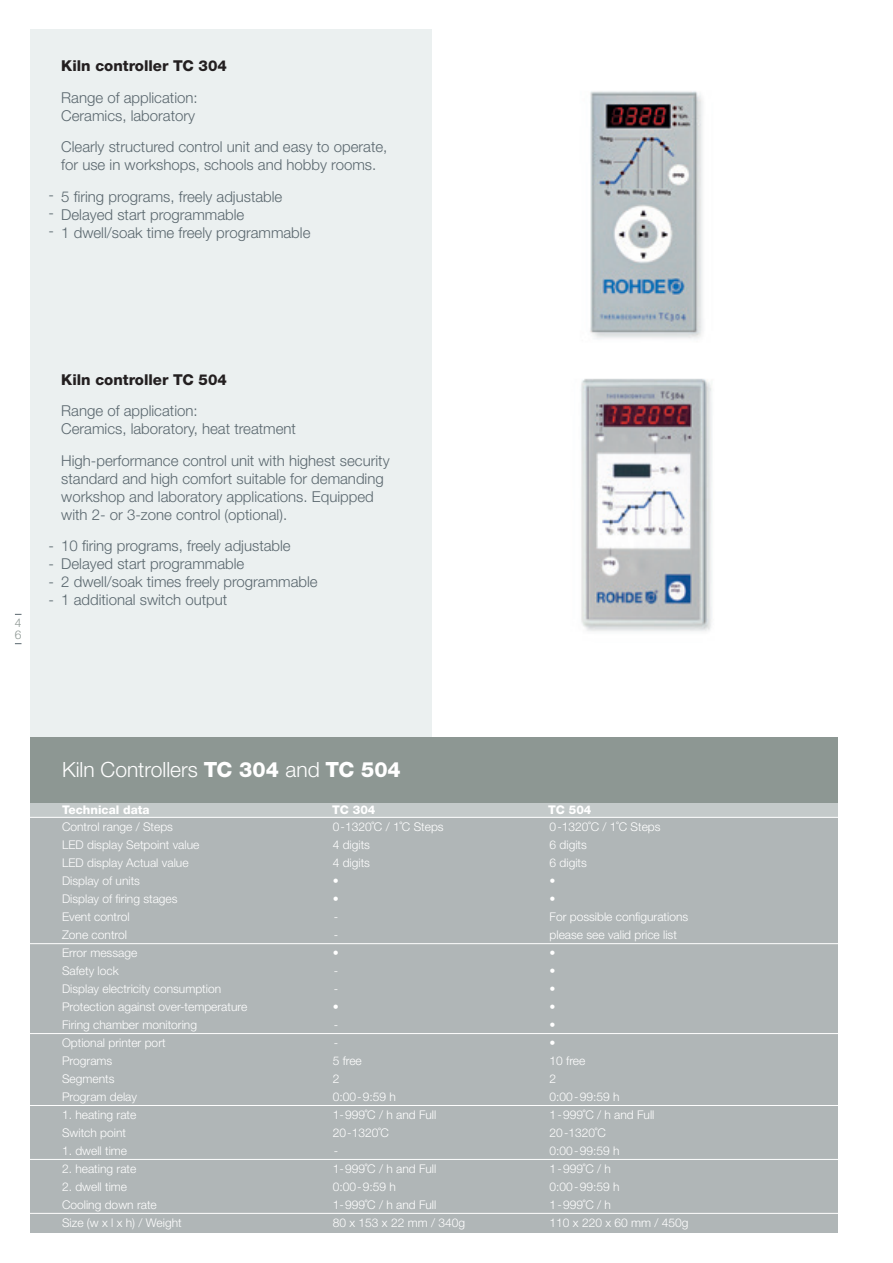
<style>
.page{position:relative;width:893px;height:1263px;background:#fff}
.page>*{position:absolute;margin:0;border:0;box-sizing:border-box;transform-origin:0 0}
.t1{font:300 21px "Helvetica Neue CE";color:#fff}
.t2{font:300 15px/18px "Helvetica Neue CE";color:#5a676e}
.t3{font:800 15px "Helvetica Neue";color:#231f20}
.t4{font:300 12px/18px "Helvetica Neue CE";color:#fff}
.t5{font:800 12px "Helvetica Neue";color:#fff}
.t6{font:300 12px/12.3px "Helvetica Neue CE";color:#8d9793}
.s1{font-family:"Helvetica Neue";font-weight:800}
</style>
<div class="page">
<div style="left:30px;top:30px;width:402px;height:708px;background:#ebf0f0"></div>
<div style="left:30px;top:817px;width:808px;height:416px;background:#b0b6b7"></div>
<div style="left:30px;top:737px;width:808px;height:66px;background:#8d9793"></div>
<div style="left:30px;top:803px;width:808px;height:14px;background:#c4caca"></div>
<hr style="left:30px;top:817px;width:814px;height:1px;background:#fff">
<hr style="left:30px;top:943px;width:814px;height:1px;background:#fff">
<hr style="left:30px;top:1033px;width:814px;height:1px;background:#fff">
<hr style="left:28px;top:1105px;width:814px;height:1px;background:#fff">
<hr style="left:26px;top:1159px;width:815px;height:1px;background:#fff">
<hr style="left:26px;top:1213px;width:815px;height:1px;background:#fff">
<img style="left:581px;top:378px;width:131px;height:254px">
<img style="left:590px;top:91px;width:113px;height:248px">
<p class="t2" style="left:48px;top:186px;width:7px;text-align:justify">- - -</p>
<p class="t3" style="left:61px;top:57px;width:167px">Kiln controller TC 304</p>
<p class="t2" style="left:61px;top:88px;width:138px">Range of application:<br>Ceramics, laboratory</p>
<p class="t2" style="left:61px;top:138px;width:328px">Clearly structured control unit and easy to operate, for use in workshops, schools and hobby rooms.</p>
<p class="t2" style="left:61px;top:187px;width:251px">5 firing programs, freely adjustable<br>Delayed start programmable<br>1 dwell/soak time freely programmable</p>
<p class="t6" style="left:15px;top:616px;width:8px">4<br>6</p>
<p class="t2" style="left:48px;top:536px;width:7px;text-align:justify">- - - -</p>
<p class="t3" style="left:61px;top:370px;width:167px">Kiln controller TC 504</p>
<p class="t2" style="left:61px;top:402px;width:236px">Range of application:<br>Ceramics, laboratory, heat treatment</p>
<p class="t2" style="left:61px;top:451px;width:330px">High-performance control unit with highest security standard and high comfort suitable for demanding workshop and laboratory applications. Equipped with 2- or 3-zone control (optional).</p>
<p class="t2" style="left:61px;top:537px;width:258px">10 firing programs, freely adjustable Delayed start programmable<br>2 dwell/soak times freely programmable 1 additional switch output</p>
<h1 class="t1" style="left:62px;top:757px;width:340px">Kiln Controllers <span class="s1">TC 304</span> and <span class="s1">TC 504</span></h1>
<p class="t5" style="left:62px;top:803px;width:89px">Technical data</p>
<p class="t5" style="left:332px;top:803px;width:45px">TC 304</p>
<p class="t5" style="left:548px;top:803px;width:45px">TC 504</p>
<p class="t4" style="left:62px;top:818px;width:187px">Control range / Steps<br>LED display Setpoint value<br>LED display Actual value<br>Display of units<br>Display of firing stages<br>Event control<br>Zone control<br>Error message<br>Safety lock<br>Display electricity consumption<br>Protection against over-temperature<br>Firing chamber monitoring<br>Optional printer port<br>Programs<br>Segments<br>Program delay</p>
<p class="t4" style="left:62px;top:1106px;width:76px">1. heating rate<br>Switch point</p>
<p class="t4" style="left:62px;top:1142px;width:67px">1. dwell time</p>
<p class="t4" style="left:62px;top:1160px;width:76px">2. heating rate</p>
<p class="t4" style="left:62px;top:1178px;width:121px">2. dwell time<br>Cooling down rate<br>Size (w x l x h) / Weight</p>
<p class="t4" style="left:333px;top:818px;width:134px">0-1320˚C / 1˚C Steps<br>4 digits<br>4 digits<br>•<br>•<br>-<br>-<br>•<br>-<br>-<br>•<br>-<br>-<br>5 free<br>2<br>0:00-9:59 h<br>1-999˚C / h and Full<br>20-1320˚C<br>-<br>1-999˚C / h and Full<br>0:00-9:59 h<br>1-999˚C / h and Full<br>80 x 153 x 22 mm / 340g</p>
<p class="t4" style="left:550px;top:818px;width:140px">0-1320˚C / 1˚C Steps<br>6 digits<br>6 digits<br>•<br>•<br>For possible configurations please see valid price list<br>•<br>•<br>•<br>•<br>•<br>•<br>10 free<br>2<br>0:00-99:59 h<br>1-999˚C / h and Full<br>20-1320˚C<br>0:00-99:59 h<br>1-999˚C / h<br>0:00-99:59 h<br>1-999˚C / h<br>110 x 220 x 60 mm / 450g</p>
</div>
